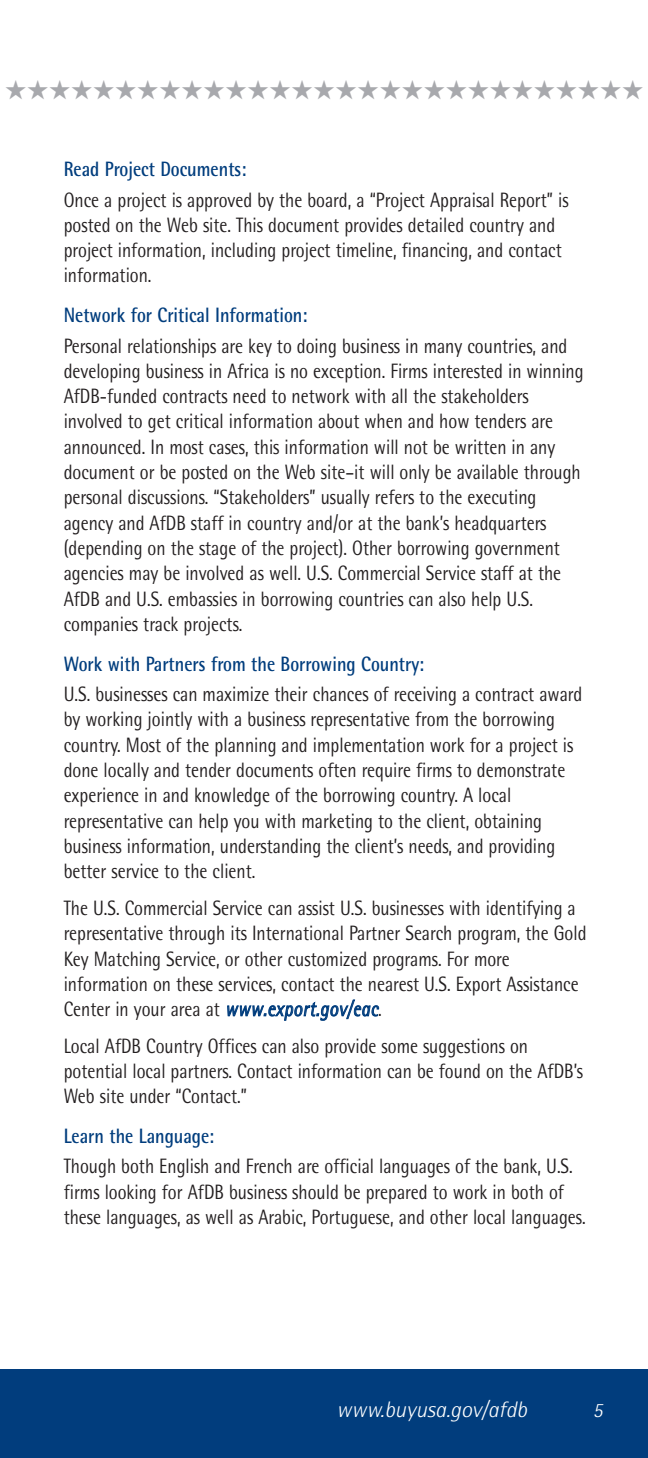
<style>
.page{position:relative;width:648px;height:1458px;background:#fff}
.page>*{position:absolute;margin:0;border:0;box-sizing:border-box;transform-origin:0 0}
.t1{font:27px "Zapf Dingbats";color:#a8a9ad}
.t2{font:italic 300 22.5px "Rotis Semi Sans";color:#fff}
.t3{font:20.7px/25.4px "Rotis Semi Sans";color:#231f20;scale:.85 1}
.t4{font:700 20.7px "Rotis Semi Sans";color:#013d7d;scale:.85 1}
.t5{font:italic 300 20.25px "Rotis Semi Sans";color:#fff}
.s1{font-style:italic;color:#013d7d}
</style>
<div class="page">
<div style="left:0;top:1369px;width:648px;height:89px;background:#013d7d"></div>
<h1 class="t1" style="left:5px;top:74px;width:640px">★★★★★★★★★★★★★★★★★★★★★★★★★★★★★</h1>
<p class="t4" style="left:64px;top:162px;width:216px">Read Project Documents:</p>
<p class="t3" style="left:64px;top:189px;width:596px">Once a project is approved by the board, a “Project Appraisal Report” is posted on the Web site. This document provides detailed country and project information, including project timeline, financing, and contact information.</p>
<p class="t4" style="left:64px;top:308px;width:288px">Network for Critical Information:</p>
<p class="t3" style="left:64px;top:335px;width:613px">Personal relationships are key to doing business in many countries, and developing business in Africa is no exception. Firms interested in winning AfDB-funded contracts need to network with all the stakeholders involved to get critical information about when and how tenders are announced. In most cases, this information will not be written in any document or be posted on the Web site–it will only be available through personal discussions. “Stakeholders” usually refers to the executing agency and AfDB staff in country and/or at the bank’s headquarters (depending on the stage of the project). Other borrowing government agencies may be involved as well. U.S. Commercial Service staff at the AfDB and U.S. embassies in borrowing countries can also help U.S. companies track projects.</p>
<p class="t4" style="left:64px;top:657px;width:426px">Work with Partners from the Borrowing Country:</p>
<p class="t3" style="left:64px;top:683px;width:612px">U.S. businesses can maximize their chances of receiving a contract award by working jointly with a business representative from the borrowing country. Most of the planning and implementation work for a project is done locally and tender documents often require firms to demonstrate experience in and knowledge of the borrowing country. A local representative can help you with marketing to the client, obtaining business information, understanding the client’s needs, and providing better service to the client.</p>
<p class="t3" style="left:64px;top:897px;width:617px">The U.S. Commercial Service can assist U.S. businesses with identifying a representative through its International Partner Search program, the Gold Key Matching Service, or other customized programs. For more information on these services, contact the nearest U.S. Export Assistance Center in your area at <span class="s1">www.export.gov/eac</span>.</p>
<p class="t3" style="left:64px;top:1035px;width:613px">Local AfDB Country Offices can also provide some suggestions on potential local partners. Contact information can be found on the AfDB’s<br>Web site under “Contact.”</p>
<p class="t4" style="left:64px;top:1129px;width:179px">Learn the Language:</p>
<p class="t3" style="left:64px;top:1156px;width:616px">Though both English and French are official languages of the bank, U.S. firms looking for AfDB business should be prepared to work in both of these languages, as well as Arabic, Portuguese, and other local languages.</p>
<p class="t2" style="left:337px;top:1402px;width:192px">www.buyusa.gov/afdb</p>
<p class="t5" style="left:593px;top:1403px;width:11px">5</p>
</div>
